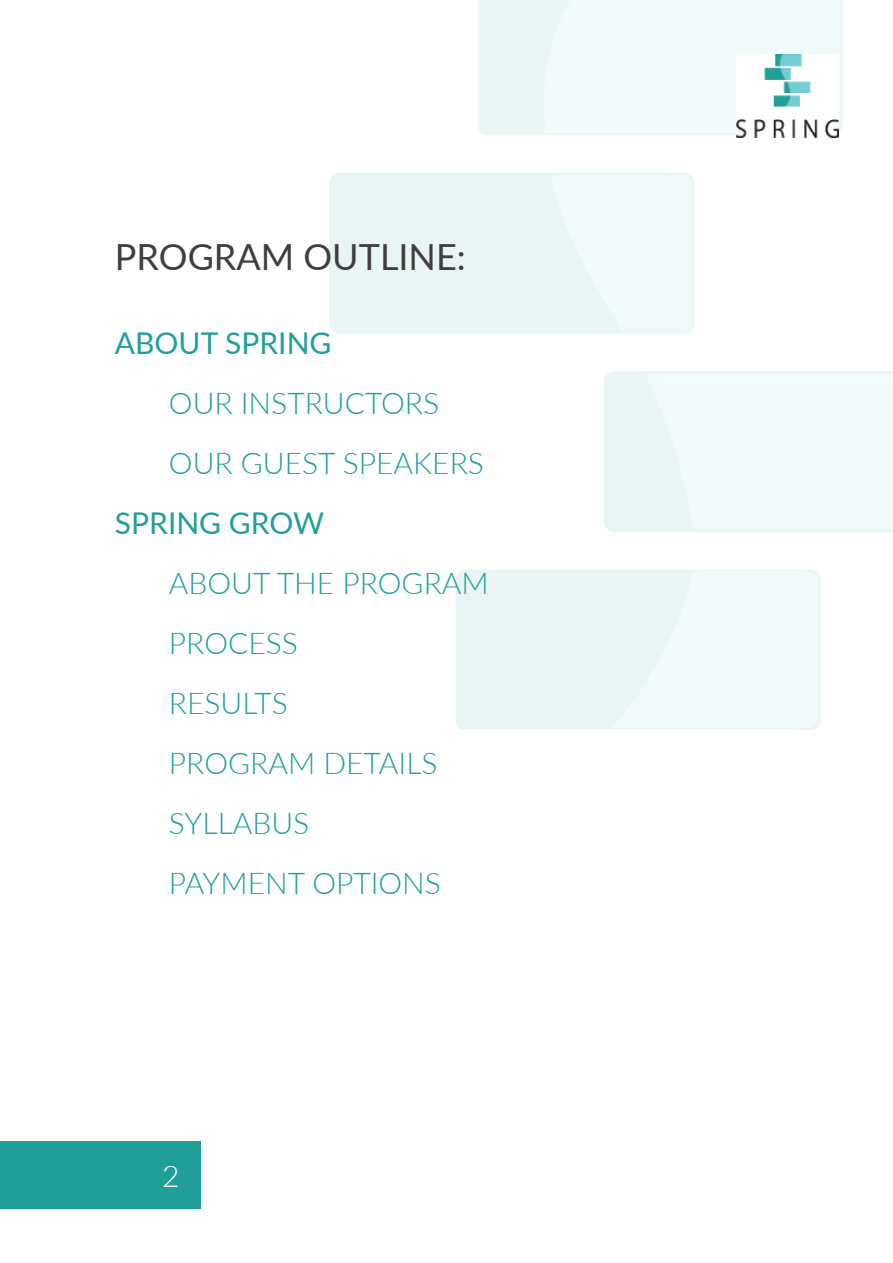
<style>
.page{position:relative;width:893px;height:1263px;background:#fff}
.page>*{position:absolute;margin:0;border:0;box-sizing:border-box;transform-origin:0 0}
.t1{font:36px "Lato";color:#413d3d}
.t2{font:300 30px/60px "Lato";color:#209f99}
.t3{font:30px "Lato";color:#209f99}
.t4{font:300 30px "Lato";color:#fff}
</style>
<div class="page">
<div style="left:1px;top:1142px;width:200px;height:67px;background:#209f99"></div>
<img style="left:329px;top:0;width:564px;height:729px">
<hr style="left:114px;top:0;width:2px;height:1263px;background:#00aeef">
<hr style="left:778px;top:0;width:1px;height:1263px;background:#00aeef">
<img style="left:737px;top:54px;width:102px;height:84px">
<p class="t1" style="left:115px;top:231px;width:352px">PROGRAM OUTLINE:</p>
<p class="t3" style="left:115px;top:321px;width:218px">ABOUT SPRING</p>
<p class="t2" style="left:169px;top:372px;width:316px">OUR INSTRUCTORS<br>OUR GUEST SPEAKERS</p>
<p class="t3" style="left:115px;top:501px;width:211px">SPRING GROW</p>
<p class="t2" style="left:169px;top:552px;width:321px">ABOUT THE PROGRAM<br>PROCESS<br>RESULTS<br>PROGRAM DETAILS<br>SYLLABUS<br>PAYMENT OPTIONS</p>
<p class="t4" style="left:162px;top:1155px;width:19px">2</p>
</div>
